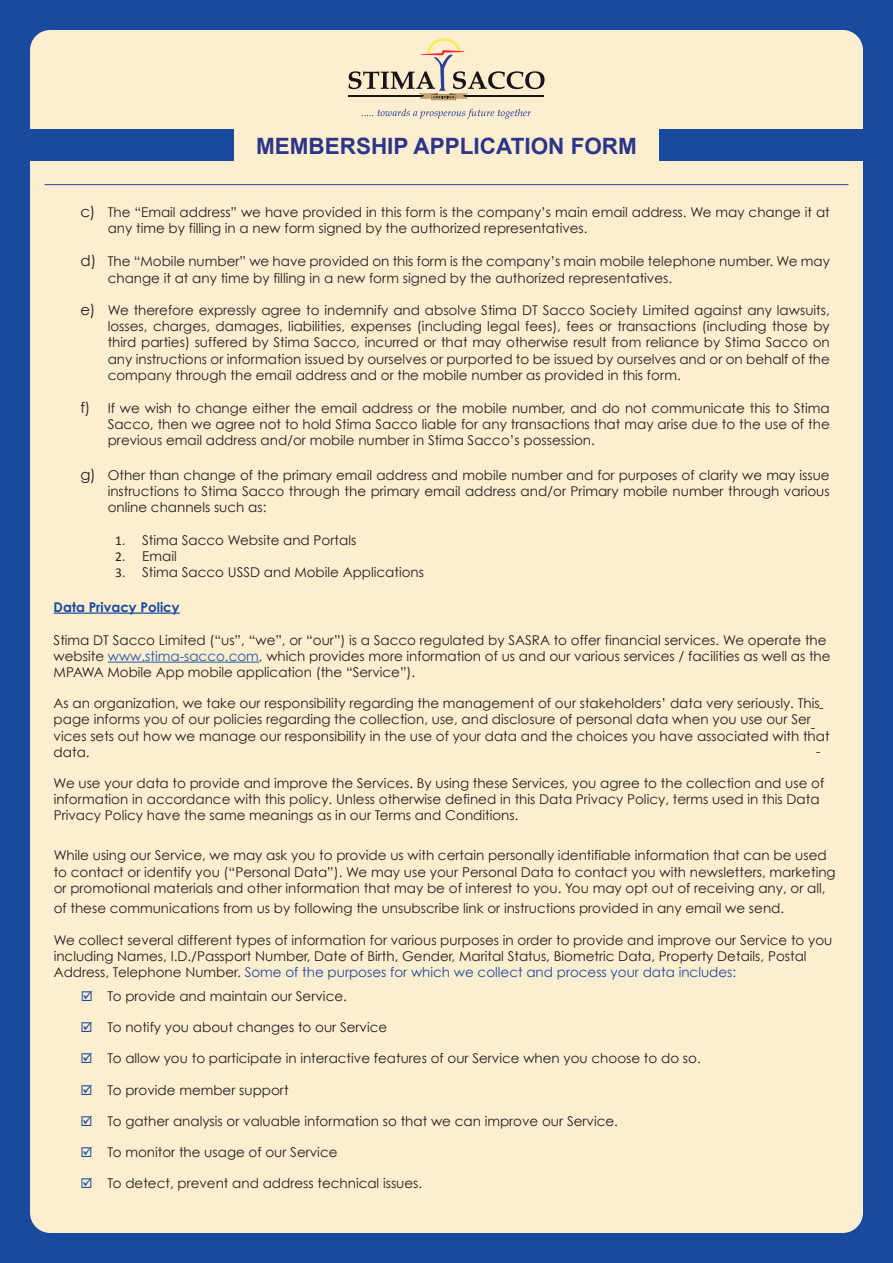
<style>
.page{position:relative;width:893px;height:1263px;background:#194a9d}
.page>*{position:absolute;margin:0;border:0;box-sizing:border-box;transform-origin:0 0}
.t1{font:700 22.5px "Arial";color:#2b368a}
.t2{font:13.5px/16.2px "Century Gothic";color:#231f20}
.t3{font:700 13.5px "Century Gothic";color:#184a9d}
.s1{font-size:15px}
.s2{font-family:"Calibri"}
.s3{color:#1e56a6}
.s4{color:#194a9d}
</style>
<div class="page">
<div style="left:30px;top:30px;width:833px;height:1203px;background:#feeed0;border-radius:20px"></div>
<svg style="left:348px;top:37px;width:196px;height:63px"></svg>
<svg style="left:362px;top:109px;width:169px;height:10px"></svg>
<hr style="left:45px;top:184px;width:803px;height:1px;background:#194a9d">
<div style="left:29px;top:129px;width:204px;height:32px;background:#194a9d"></div>
<div style="left:660px;top:129px;width:203px;height:32px;background:#194a9d"></div>
<hr style="left:54px;top:612px;width:126px;height:2px;background:#184a9d">
<hr style="left:108px;top:662px;width:151px;height:1px;background:#1e56a6">
<h1 class="t1" style="left:256px;top:131px;width:382px">MEMBERSHIP APPLICATION FORM</h1>
<p class="t2" style="left:108px;top:204px;width:724px;text-indent:-27px"><span class="s1">c)</span> The “Email address” we have provided in this form is the company’s main email address. We may change it at any time by filling in a new form signed by the authorized representatives.</p>
<p class="t2" style="left:108px;top:253px;width:724px;text-indent:-27px"><span class="s1">d)</span> The “Mobile number” we have provided on this form is the company’s main mobile telephone number. We may change it at any time by filling in a new form signed by the authorized representatives.</p>
<p class="t2" style="left:108px;top:302px;width:724px;text-align:justify;text-indent:-27px"><span class="s1">e)</span> We therefore expressly agree to indemnify and absolve Stima DT Sacco Society Limited against any lawsuits, losses, charges, damages, liabilities, expenses (including legal fees), fees or transactions (including those by third parties) suffered by Stima Sacco, incurred or that may otherwise result from reliance by Stima Sacco on any instructions or information issued by ourselves or purported to be issued by ourselves and or on behalf of the company through the email address and or the mobile number as provided in this form.</p>
<p class="t2" style="left:108px;top:400px;width:724px;text-align:justify;text-indent:-27px"><span class="s1">f)</span> If we wish to change either the email address or the mobile number, and do not communicate this to Stima Sacco, then we agree not to hold Stima Sacco liable for any transactions that may arise due to the use of the previous email address and/or mobile number in Stima Sacco’s possession.</p>
<p class="t2" style="left:108px;top:467px;width:723px;text-align:justify;text-indent:-27px"><span class="s1">g)</span> Other than change of the primary email address and mobile number and for purposes of clarity we may issue instructions to Stima Sacco through the primary email address and/or Primary mobile number through various online channels such as:</p>
<p class="t2" style="left:115px;top:531px;width:243px"><span class="s2">1.</span> Stima Sacco Website and Portals</p>
<p class="t2" style="left:115px;top:548px;width:63px"><span class="s2">2.</span> Email</p>
<p class="t2" style="left:115px;top:564px;width:310px"><span class="s2">3.</span> Stima Sacco USSD and Mobile Applications</p>
<p class="t3" style="left:54px;top:597px;width:128px">Data Privacy Policy</p>
<p class="t2" style="left:54px;top:631px;width:778px">Stima DT Sacco Limited (“us”, “we”, or “our”) is a Sacco regulated by SASRA to offer financial services. We operate the website <span class="s3">www.stima-sacco.com</span>, which provides more information of us and our various services / facilities as well as the<br>MPAWA Mobile App mobile application (the “Service”).</p>
<p class="t2" style="left:54px;top:695px;width:777px">As an organization, we take our responsibility regarding the management of our stakeholders’ data very seriously. This page informs you of our policies regarding the collection, use, and disclosure of personal data when you use our Ser vices sets out how we manage our responsibility in the use of your data and the choices you have associated with that data.</p>
<p class="t2" style="left:54px;top:775px;width:772px">We use your data to provide and improve the Services. By using these Services, you agree to the collection and use of information in accordance with this policy. Unless otherwise defined in this Data Privacy Policy, terms used in this Data<br>Privacy Policy have the same meanings as in our Terms and Conditions.</p>
<p class="t2" style="left:54px;top:847px;width:783px">While using our Service, we may ask you to provide us with certain personally identifiable information that can be used to contact or identify you (“Personal Data”). We may use your Personal Data to contact you with newsletters, marketing or promotional materials and other information that may be of interest to you. You may opt out of receiving any, or all,</p>
<p class="t2" style="left:54px;top:899px;width:732px">of these communications from us by following the unsubscribe link or instructions provided in any email we send.</p>
<p class="t2" style="left:54px;top:932px;width:780px">We collect several different types of information for various purposes in order to provide and improve our Service to you including Names, I.D./Passport Number, Date of Birth, Gender, Marital Status, Biometric Data, Property Details, Postal<br>Address, Telephone Number. <span class="s4">Some of the purposes for which we collect and process your data includes:</span></p>
<p class="t2" style="left:81px;top:988px;width:268px"><span class="s4">☑</span> To provide and maintain our Service.</p>
<p class="t2" style="left:81px;top:1019px;width:308px"><span class="s4">☑</span> To notify you about changes to our Service</p>
<p class="t2" style="left:81px;top:1050px;width:622px"><span class="s4">☑</span> To allow you to participate in interactive features of our Service when you choose to do so.</p>
<p class="t2" style="left:81px;top:1081px;width:209px"><span class="s4">☑</span> To provide member support</p>
<p class="t2" style="left:81px;top:1113px;width:539px"><span class="s4">☑</span> To gather analysis or valuable information so that we can improve our Service.</p>
<p class="t2" style="left:81px;top:1144px;width:258px"><span class="s4">☑</span> To monitor the usage of our Service</p>
<p class="t2" style="left:81px;top:1175px;width:343px"><span class="s4">☑</span> To detect, prevent and address technical issues.</p>
<p class="t2" style="left:819px;top:698px;width:6px">-</p>
<p class="t2" style="left:811px;top:718px;width:6px">-</p>
<p class="t2" style="left:816px;top:743px;width:6px">-</p>
</div>
